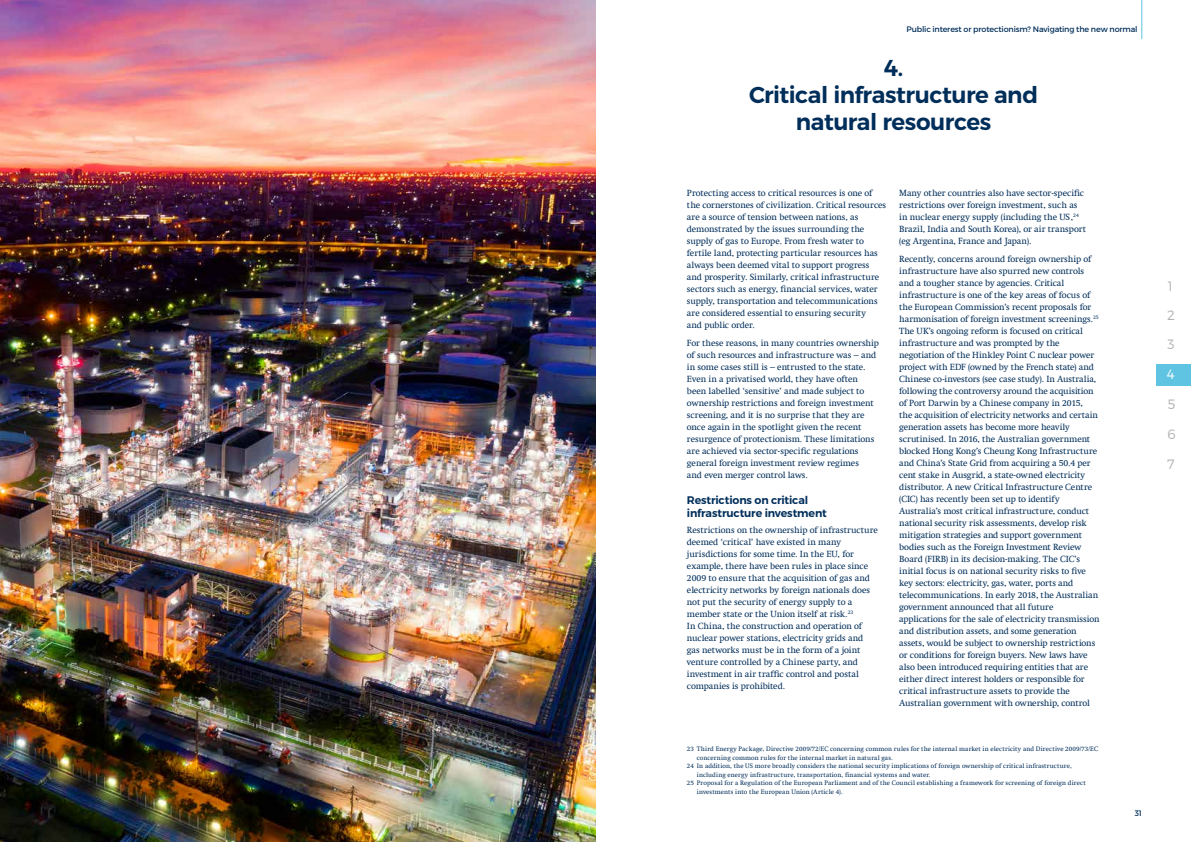
<style>
.page{position:relative;width:1191px;height:842px;background:#fff}
.page>*{position:absolute;margin:0;border:0;box-sizing:border-box;transform-origin:0 0}
.t1{font:600 23px/27px "Montserrat";letter-spacing:-.02em;color:#002e5a;text-align:center}
.t2{font:300 13.5px/29.1px "Montserrat";color:#b3b2b2}
.t3{font:300 13.5px "Montserrat";color:#fff}
.t4{font:600 11px/13px "Montserrat";letter-spacing:-.015em;color:#002e5a}
.t5{font:9px/12px "Swift Com";letter-spacing:-.01em;color:#002e5a}
.t6{font:8px "Montserrat";letter-spacing:-.02em;color:#002e5a}
.t7{font:6.5px "Swift Com";letter-spacing:.015em;color:#002e5a}
</style>
<div class="page">
<hr style="left:1141px;top:0;width:1px;height:39px;background:#5fc4e1">
<img style="left:0;top:0;width:595px;height:842px">
<div style="left:1157px;top:365px;width:34px;height:21px;background:#5fc4e1"></div>
<p class="t6" style="left:906px;top:24px;width:233px">Public interest or protectionism? Navigating the new normal</p>
<h1 class="t1" style="left:749px;top:55px;width:291px">4.<br>Critical infrastructure and natural resources</h1>
<p class="t5" style="left:687px;top:187px;width:201px">Protecting access to critical resources is one of the cornerstones of civilization. Critical resources are a source of tension between nations, as demonstrated by the issues surrounding the supply of gas to Europe. From fresh water to fertile land, protecting particular resources has always been deemed vital to support progress and prosperity. Similarly, critical infrastructure sectors such as energy, financial services, water supply, transportation and telecommunications are considered essential to ensuring security<br>and public order.</p>
<p class="t5" style="left:687px;top:337px;width:193px">For these reasons, in many countries ownership of such resources and infrastructure was – and in some cases still is – entrusted to the state.<br>Even in a privatised world, they have often been labelled ‘sensitive’ and made subject to ownership restrictions and foreign investment screening, and it is no surprise that they are once again in the spotlight given the recent resurgence of protectionism. These limitations are achieved via sector-specific regulations general foreign investment review regimes<br>and even merger control laws.</p>
<p class="t4" style="left:687px;top:494px;width:141px">Restrictions on critical infrastructure investment</p>
<p class="t5" style="left:687px;top:524px;width:193px">Restrictions on the ownership of infrastructure deemed ‘critical’ have existed in many jurisdictions for some time. In the EU, for example, there have been rules in place since 2009 to ensure that the acquisition of gas and electricity networks by foreign nationals does not put the security of energy supply to a member state or the Union itself at risk.<sup>23<br></sup>In China, the construction and operation of nuclear power stations, electricity grids and gas networks must be in the form of a joint venture controlled by a Chinese party, and investment in air traffic control and postal companies is prohibited.</p>
<p class="t5" style="left:899px;top:187px;width:188px">Many other countries also have sector-specific restrictions over foreign investment, such as in nuclear energy supply (including the US,<sup>24<br></sup>Brazil, India and South Korea), or air transport (eg Argentina, France and Japan).</p>
<p class="t5" style="left:899px;top:253px;width:202px">Recently, concerns around foreign ownership of infrastructure have also spurred new controls and a tougher stance by agencies. Critical infrastructure is one of the key areas of focus of the European Commission’s recent proposals for harmonisation of foreign investment screenings.<sup>25<br></sup>The UK’s ongoing reform is focused on critical infrastructure and was prompted by the negotiation of the Hinkley Point C nuclear power project with EDF (owned by the French state) and Chinese co-investors (see case study). In Australia, following the controversy around the acquisition of Port Darwin by a Chinese company in 2015,<br>the acquisition of electricity networks and certain generation assets has become more heavily scrutinised. In 2016, the Australian government blocked Hong Kong’s Cheung Kong Infrastructure and China’s State Grid from acquiring a 50.4 per cent stake in Ausgrid, a state-owned electricity distributor. A new Critical Infrastructure Centre (CIC) has recently been set up to identify Australia’s most critical infrastructure, conduct national security risk assessments, develop risk mitigation strategies and support government bodies such as the Foreign Investment Review Board (FIRB) in its decision-making. The CIC’s initial focus is on national security risks to five key sectors: electricity, gas, water, ports and telecommunications. In early 2018, the Australian government announced that all future applications for the sale of electricity transmission and distribution assets, and some generation assets, would be subject to ownership restrictions or conditions for foreign buyers. New laws have also been introduced requiring entities that are either direct interest holders or responsible for critical infrastructure assets to provide the Australian government with ownership, control</p>
<p class="t7" style="left:687px;top:745px;width:413px">23 Third Energy Package, Directive 2009/72/EC concerning common rules for the internal market in electricity and Directive 2009/73/EC</p>
<p class="t7" style="left:697px;top:754px;width:197px">concerning common rules for the internal market in natural gas.</p>
<p class="t7" style="left:687px;top:762px;width:386px">24 In addition, the US more broadly considers the national security implications of foreign ownership of critical infrastructure,</p>
<p class="t7" style="left:697px;top:771px;width:235px">including energy infrastructure, transportation, financial systems and water.</p>
<p class="t7" style="left:687px;top:779px;width:400px">25 Proposal for a Regulation of the European Parliament and of the Council establishing a framework for screening of foreign direct</p>
<p class="t7" style="left:697px;top:788px;width:147px">investments into the European Union (Article 4).</p>
<p class="t6" style="left:1134px;top:808px;width:9px">31</p>
<h2 class="t2" style="left:1167px;top:271px;width:9px">1<br>2<br>3</h2>
<h2 class="t3" style="left:1166px;top:366px;width:9px">4</h2>
<h2 class="t2" style="left:1167px;top:390px;width:9px">5</h2>
<h2 class="t2" style="left:1167px;top:419px;width:10px">6</h2>
<h2 class="t2" style="left:1167px;top:450px;width:9px">7</h2>
</div>
